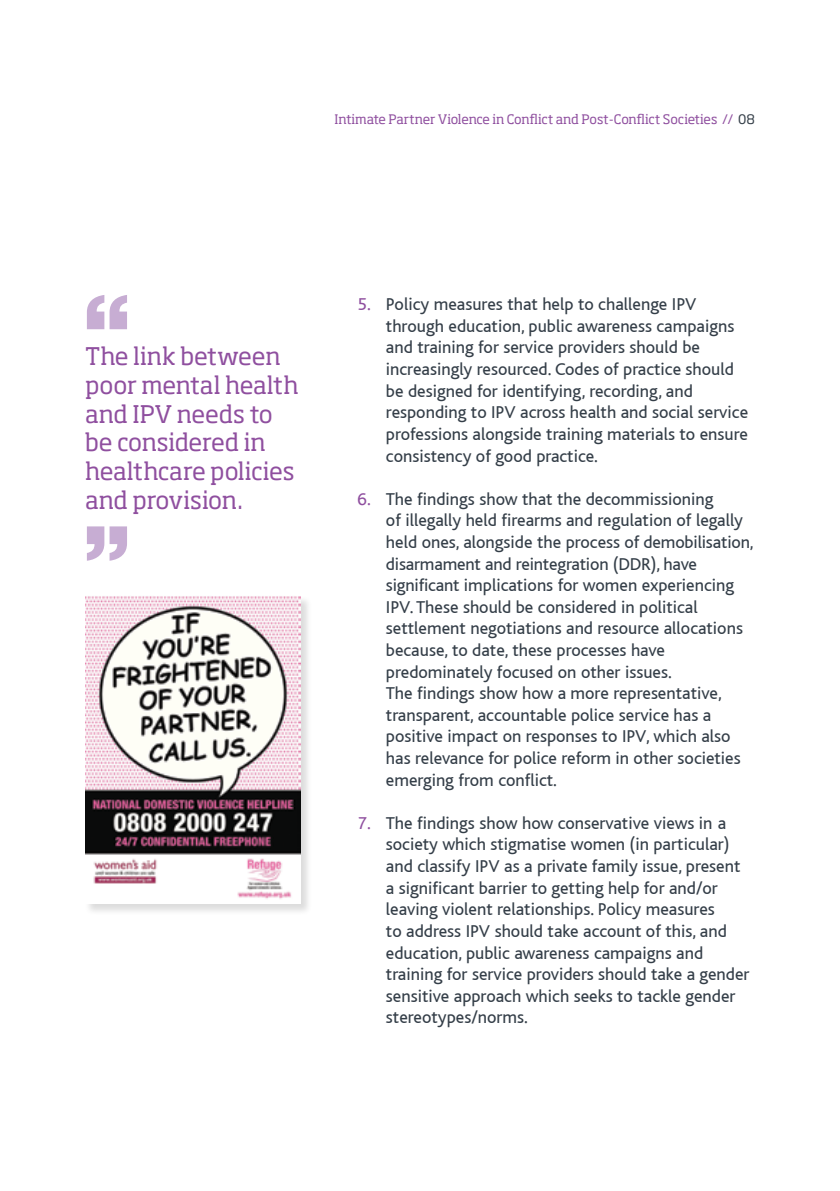
<style>
.page{position:relative;width:840px;height:1191px;background:#fff}
.page>*{position:absolute;margin:0;border:0;box-sizing:border-box;transform-origin:0 0}
.t1{font:24px/28.8px "Soho Pro";letter-spacing:-.01em;color:#8f4f9f}
.t2{font:18px/21.6px "Bliss";color:#343e48}
.t3{font:13px "Soho Pro";letter-spacing:-.02em;color:#8f4f9f}
.s1{color:#343e48}
.s2{color:#8f4f9f}
</style>
<div class="page">
<svg style="left:87px;top:295px;width:40px;height:34px"></svg>
<svg style="left:87px;top:526px;width:40px;height:35px"></svg>
<div style="left:84px;top:595px;width:228px;height:321px;background:#000;opacity:.14"></div>
<img style="left:85px;top:595px;width:215px;height:309px">
<p class="t3" style="left:334px;top:110px;width:421px">Intimate Partner Violence in Conflict and Post-Conflict Societies // <span class="s1">08</span></p>
<h1 class="t1" style="left:85px;top:341px;width:215px">The link between poor mental health and IPV needs to be considered in healthcare policies and provision.</h1>
<p class="t2" style="left:386px;top:294px;width:363px;text-indent:-28px"><span class="s2">5.</span> Policy measures that help to challenge IPV through education, public awareness campaigns and training for service providers should be increasingly resourced. Codes of practice should be designed for identifying, recording, and responding to IPV across health and social service professions alongside training materials to ensure consistency of good practice.</p>
<p class="t2" style="left:386px;top:488px;width:369px;text-indent:-28px"><span class="s2">6.</span> The findings show that the decommissioning<br>of illegally held firearms and regulation of legally held ones, alongside the process of demobilisation, disarmament and reintegration (DDR), have significant implications for women experiencing IPV. These should be considered in political settlement negotiations and resource allocations because, to date, these processes have predominately focused on other issues.<br>The findings show how a more representative, transparent, accountable police service has a positive impact on responses to IPV, which also has relevance for police reform in other societies emerging from conflict.</p>
<p class="t2" style="left:386px;top:812px;width:365px;text-indent:-28px"><span class="s2">7.</span> The findings show how conservative views in a society which stigmatise women (in particular) and classify IPV as a private family issue, present a significant barrier to getting help for and/or leaving violent relationships. Policy measures<br>to address IPV should take account of this, and education, public awareness campaigns and training for service providers should take a gender sensitive approach which seeks to tackle gender stereotypes/norms.</p>
</div>
